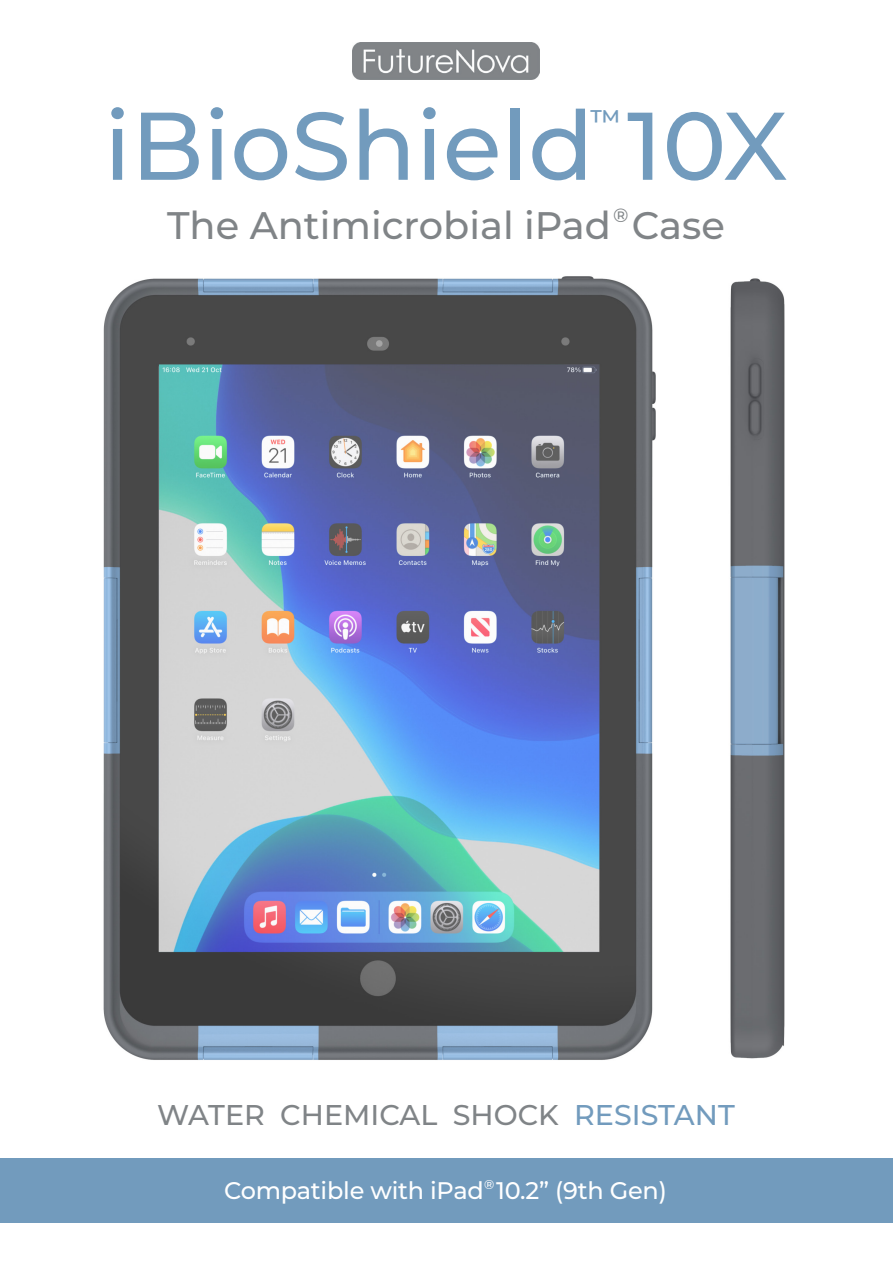
<style>
.page{position:relative;width:893px;height:1263px;background:#fff}
.page>*{position:absolute;margin:0;border:0;box-sizing:border-box;transform-origin:0 0}
.t1{font:500 95.85px "Montserrat";color:#729bbd}
.t2{font:500 38.4px "Montserrat";color:#808487}
.t3{font:500 29.85px "Montserrat";color:#729bbd}
.t4{font:500 28.5px "Montserrat";color:#808487}
.t5{font:500 24px "Montserrat";letter-spacing:-.01em;color:#fff}
.t6{font:500 19.2px "Montserrat";color:#808487}
.t7{font:500 12.75px "Montserrat";color:#fff}
.s1{color:#729bbd}
</style>
<div class="page">
<img style="left:103px;top:276px;width:553px;height:784px">
<img style="left:730px;top:278px;width:55px;height:781px">
<img style="left:352px;top:42px;width:188px;height:37px">
<div style="left:0;top:1159px;width:893px;height:64px;background:#729bbd"></div>
<p class="t1" style="left:104px;top:79px;width:685px">iBioShield 10X</p>
<p class="t3" style="left:591px;top:99px;width:32px">™</p>
<p class="t6" style="left:613px;top:202px;width:17px">®</p>
<p class="t2" style="left:167px;top:198px;width:559px">The Antimicrobial iPad Case</p>
<p class="t4" style="left:157px;top:1095px;width:579px">WATER CHEMICAL SHOCK <span class="s1">RESISTANT</span></p>
<p class="t7" style="left:393px;top:1176px;width:12px">®</p>
<p class="t7" style="left:573px;top:1176px;width:12px">®</p>
<p class="t7" style="left:484px;top:1176px;width:12px">®</p>
<p class="t5" style="left:224px;top:1173px;width:444px">Compatible with iPad 10.2” (9th Gen)</p>
</div>
